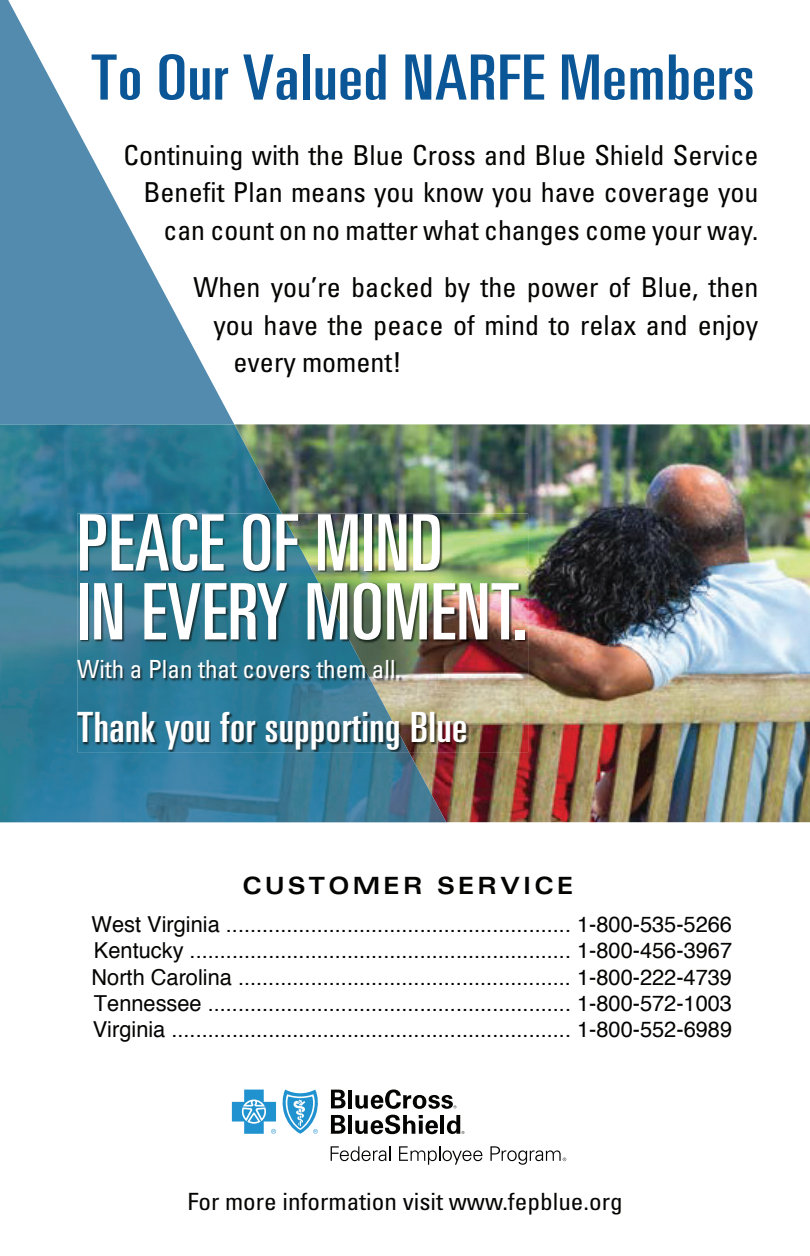
<style>
.page{position:relative;width:810px;height:1256px;background:#fff}
.page>*{position:absolute;margin:0;border:0;box-sizing:border-box;transform-origin:0 0}
.t1{font:ultra-condensed 77.85px/68.9px "Univers";letter-spacing:.01em;color:#fff}
.t2{font:ultra-condensed 62.55px "Univers LT Std";letter-spacing:.01em;color:#0b5696;scale:1.18 1}
.t3{font:ultra-condensed 41.62px "Univers";letter-spacing:.01em;color:#fff;scale:1.1 1}
.t4{font:condensed 27.45px/37.6px "Univers";color:#040503;text-align:right}
.t5{font:condensed 24.97px "Univers";color:#fff}
.t6{font:condensed 23.85px "Univers";color:#040503;scale:1.06 1}
.t7{font:700 expanded 23.85px "Univers";letter-spacing:.15em;color:#040503;scale:.92 1}
.t8{font:22.05px/26.3px "Helvetica";color:#040503;text-align:justify}
</style>
<div class="page">
<svg style="left:331px;top:1146px;width:59px;height:15px"></svg>
<svg style="left:399px;top:1146px;width:83px;height:18px"></svg>
<svg style="left:331px;top:1089px;width:15px;height:19px"></svg>
<hr style="left:348px;top:1089px;width:4px;height:19px;background:#040503">
<svg style="left:331px;top:1115px;width:14px;height:18px"></svg>
<hr style="left:348px;top:1115px;width:4px;height:18px;background:#040503">
<svg style="left:355px;top:1114px;width:83px;height:20px"></svg>
<hr style="left:441px;top:1115px;width:3px;height:18px;background:#040503">
<svg style="left:282px;top:1089px;width:36px;height:44px"></svg>
<svg style="left:232px;top:1089px;width:44px;height:44px"></svg>
<svg style="left:355px;top:1089px;width:101px;height:19px"></svg>
<svg style="left:447px;top:1115px;width:17px;height:19px"></svg>
<svg style="left:490px;top:1146px;width:76px;height:18px"></svg>
<img style="left:446px;top:424px;width:364px;height:398px">
<svg style="left:0;top:0;width:234px;height:424px;fill:#538baf"></svg>
<img style="left:0;top:424px;width:446px;height:398px">
<img style="left:409px;top:513px;width:119px;height:239px">
<img style="left:77px;top:513px;width:332px;height:239px">
<h2 class="t2" style="left:91px;top:42px;width:564px">To Our Valued NARFE Members</h2>
<p class="t4" style="left:124px;top:135px;width:637px">Continuing with the Blue Cross and Blue Shield Service<br>Benefit Plan means you know you have coverage you can count on no matter what changes come your way.</p>
<p class="t4" style="left:194px;top:268px;width:566px">When you’re backed by the power of Blue, then</p>
<p class="t4" style="left:213px;top:305px;width:546px">you have the peace of mind to relax and enjoy</p>
<p class="t4" style="left:233px;top:343px;width:170px">every moment!</p>
<h1 class="t1" style="left:77px;top:508px;width:452px">PEACE OF MIND<br>IN EVERY MOMENT.</h1>
<p class="t5" style="left:77px;top:653px;width:326px">With a Plan that covers them all.</p>
<h3 class="t3" style="left:77px;top:704px;width:356px">THANK YOU FOR SUPPORTING BLUE</h3>
<p class="t7" style="left:242px;top:871px;width:361px">CUSTOMER SERVICE</p>
<p class="t8" style="left:92px;top:911px;width:642px">West Virginia ......................................................... 1-800-535-5266<br>Kentucky ............................................................... 1-800-456-3967<br>North Carolina ....................................................... 1-800-222-4739<br>Tennessee ............................................................ 1-800-572-1003<br>Virginia .................................................................. 1-800-552-6989</p>
<p class="t6" style="left:187px;top:1186px;width:412px">For more information visit www.fepblue.org</p>
</div>
